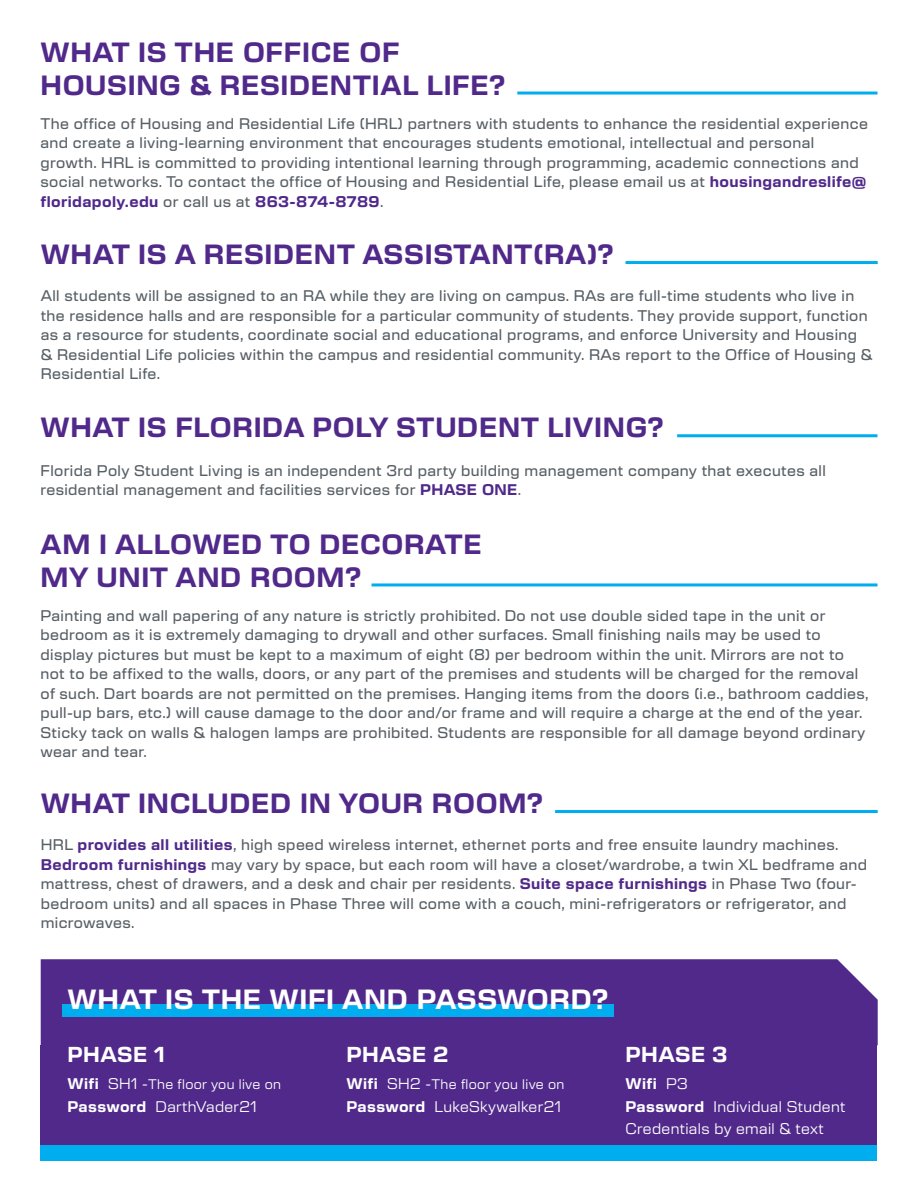
<style>
.page{position:relative;width:918px;height:1188px;background:#fff}
.page>*{position:absolute;margin:0;border:0;box-sizing:border-box;transform-origin:0 0}
.t1{font:700 27px/32.4px "New Science";letter-spacing:.025em;color:#50298a}
.t2{font:700 27px "New Science";letter-spacing:.025em;color:#fff}
.t3{font:700 21px "New Science";letter-spacing:.025em;color:#fff}
.t4{font:500 15px/19.5px "New Science";letter-spacing:.025em;color:#586066}
.t5{font:15px/22.5px "New Science";letter-spacing:.025em;color:#fff}
.t6{font:13.5px "New Science";letter-spacing:.025em;color:#fff}
.s1{font-weight:700;color:#50298a}
.s2{font-weight:700;font-size:15px}
.s3{font-size:15px}
.s4{font-weight:700}
</style>
<div class="page">
<hr style="left:917px;top:0;width:1px;height:1188px;background:#50298a">
<hr style="left:517px;top:92px;width:361px;height:3px;background:#00aeef">
<hr style="left:626px;top:261px;width:252px;height:3px;background:#00aeef">
<hr style="left:677px;top:434px;width:201px;height:3px;background:#00aeef">
<hr style="left:372px;top:583px;width:506px;height:3px;background:#00aeef">
<div style="left:41px;top:959px;width:837px;height:86px;background:#50298a"></div>
<div style="left:40px;top:1045px;width:838px;height:108px;background:#50298a"></div>
<div style="left:40px;top:1146px;width:838px;height:15px;background:#00aeef"></div>
<div style="left:62px;top:1004px;width:551px;height:13px;background:#00aeef"></div>
<hr style="left:555px;top:810px;width:323px;height:3px;background:#00aeef">
<h1 class="t1" style="left:40px;top:34px;width:466px">WHAT IS THE OFFICE OF<br>HOUSING &amp; RESIDENTIAL LIFE?</h1>
<p class="t4" style="left:40px;top:113px;width:829px">The office of Housing and Residential Life (HRL) partners with students to enhance the residential experience and create a living-learning environment that encourages students emotional, intellectual and personal growth. HRL is committed to providing intentional learning through programming, academic connections and social networks. To contact the office of Housing and Residential Life, please email us at <span class="s1">housingandreslife@ floridapoly.edu</span> or call us at <span class="s1">863-874-8789</span>.</p>
<h1 class="t1" style="left:41px;top:236px;width:574px">WHAT IS A RESIDENT ASSISTANT(RA)?</h1>
<p class="t4" style="left:41px;top:285px;width:834px">All students will be assigned to an RA while they are living on campus. RAs are full-time students who live in the residence halls and are responsible for a particular community of students. They provide support, function as a resource for students, coordinate social and educational programs, and enforce University and Housing<br>&amp; Residential Life policies within the campus and residential community. RAs report to the Office of Housing &amp; Residential Life.</p>
<h1 class="t1" style="left:40px;top:410px;width:625px">WHAT IS FLORIDA POLY STUDENT LIVING?</h1>
<p class="t4" style="left:40px;top:460px;width:787px">Florida Poly Student Living is an independent 3rd party building management company that executes all residential management and facilities services for <span class="s1">PHASE ONE</span>.</p>
<h1 class="t1" style="left:40px;top:526px;width:443px">AM I ALLOWED TO DECORATE<br>MY UNIT AND ROOM?</h1>
<p class="t4" style="left:40px;top:604px;width:830px">Painting and wall papering of any nature is strictly prohibited. Do not use double sided tape in the unit or bedroom as it is extremely damaging to drywall and other surfaces. Small finishing nails may be used to display pictures but must be kept to a maximum of eight (8) per bedroom within the unit. Mirrors are not to not to be affixed to the walls, doors, or any part of the premises and students will be charged for the removal of such. Dart boards are not permitted on the premises. Hanging items from the doors (i.e., bathroom caddies, pull-up bars, etc.) will cause damage to the door and/or frame and will require a charge at the end of the year.<br>Sticky tack on walls &amp; halogen lamps are prohibited. Students are responsible for all damage beyond ordinary wear and tear.</p>
<h1 class="t1" style="left:41px;top:785px;width:504px">WHAT INCLUDED IN YOUR ROOM?</h1>
<p class="t4" style="left:41px;top:834px;width:828px">HRL <span class="s1">provides all utilities</span>, high speed wireless internet, ethernet ports and free ensuite laundry machines.<br><span class="s1">Bedroom furnishings</span> may vary by space, but each room will have a closet/wardrobe, a twin XL bedframe and mattress, chest of drawers, and a desk and chair per residents. <span class="s1">Suite space furnishings</span> in Phase Two (four&shy;bedroom units) and all spaces in Phase Three will come with a couch, mini-refrigerators or refrigerator, and microwaves.</p>
<h1 class="t2" style="left:68px;top:980px;width:542px">WHAT IS THE WIFI AND PASSWORD?</h1>
<h2 class="t3" style="left:68px;top:1039px;width:99px">PHASE 1</h2>
<p class="t6" style="left:68px;top:1074px;width:215px"><span class="s2">Wifi</span> <span class="s3">SH1 -</span>The floor you live on</p>
<p class="t5" style="left:68px;top:1094px;width:191px"><span class="s4">Password</span> DarthVader21</p>
<h2 class="t3" style="left:346px;top:1039px;width:104px">PHASE 2</h2>
<p class="t6" style="left:346px;top:1074px;width:219px"><span class="s2">Wifi</span> <span class="s3">SH2 -</span>The floor you live on</p>
<p class="t5" style="left:346px;top:1094px;width:216px"><span class="s4">Password</span> LukeSkywalker21</p>
<h2 class="t3" style="left:626px;top:1039px;width:104px">PHASE 3</h2>
<p class="t5" style="left:626px;top:1072px;width:221px"><span class="s4">Wifi</span> P3<br><span class="s4">Password</span> Individual Student<br>Credentials by email &amp; text</p>
</div>
